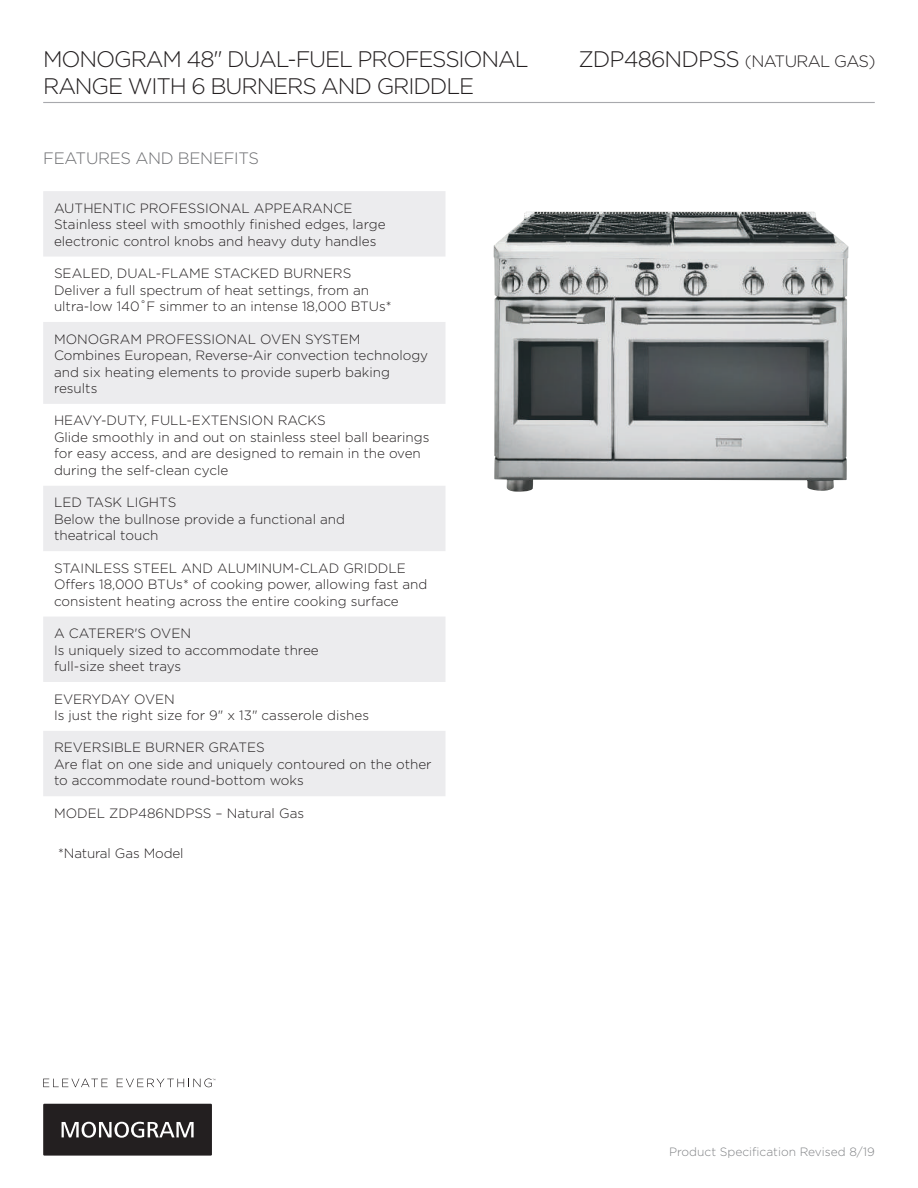
<style>
.page{position:relative;width:918px;height:1188px;background:#fff}
.page>*{position:absolute;margin:0;border:0;box-sizing:border-box;transform-origin:0 0}
.t1{font:300 22.5px "Gotham";letter-spacing:-.05em;color:#231f20}
.t2{font:300 16.5px "Gotham";letter-spacing:-.04em;color:#231f20}
.t3{font:300 16.5px "Gotham";letter-spacing:-.02em;color:#6c6d70}
.t4{font:300 13.5px/16.5px "Gotham";color:#231f20}
.t5{font:300 12px "Gotham";color:#808285}
.s1{font-size:22.5px}
</style>
<div class="page">
<hr style="left:43px;top:102px;width:832px;height:1px;background:#a8a9ad">
<svg style="left:43px;top:1104px;width:169px;height:52px;background:#393637"></svg>
<svg style="left:43px;top:1079px;width:65px;height:8px"></svg>
<svg style="left:117px;top:1078px;width:98px;height:9px"></svg>
<img style="left:493px;top:212px;width:355px;height:280px">
<svg style="left:43px;top:191px;width:402px;height:605px;fill:#ececee"></svg>
<h1 class="t1" style="left:43px;top:44px;width:487px">MONOGRAM 48" DUAL-FUEL PROFESSIONAL</h1>
<p class="t2" style="left:578px;top:50px;width:299px"><span class="s1">ZDP486NDPSS</span> (NATURAL GAS)</p>
<h1 class="t1" style="left:43px;top:71px;width:433px">RANGE WITH 6 BURNERS AND GRIDDLE</h1>
<p class="t3" style="left:43px;top:147px;width:217px">FEATURES AND BENEFITS</p>
<p class="t4" style="left:54px;top:199px;width:333px">AUTHENTIC PROFESSIONAL APPEARANCE<br>Stainless steel with smoothly finished edges, large electronic control knobs and heavy duty handles</p>
<p class="t4" style="left:54px;top:265px;width:339px">SEALED, DUAL-FLAME STACKED BURNERS<br>Deliver a full spectrum of heat settings, from an ultra-low 140˚F simmer to an intense 18,000 BTUs*</p>
<p class="t4" style="left:54px;top:330px;width:376px">MONOGRAM PROFESSIONAL OVEN SYSTEM Combines European, Reverse-Air convection technology and six heating elements to provide superb baking results</p>
<p class="t4" style="left:54px;top:412px;width:377px">HEAVY-DUTY, FULL-EXTENSION RACKS<br>Glide smoothly in and out on stainless steel ball bearings for easy access, and are designed to remain in the oven during the self-clean cycle</p>
<p class="t4" style="left:54px;top:494px;width:293px">LED TASK LIGHTS<br>Below the bullnose provide a functional and theatrical touch</p>
<p class="t4" style="left:54px;top:559px;width:375px">STAINLESS STEEL AND ALUMINUM-CLAD GRIDDLE<br>Offers 18,000 BTUs* of cooking power, allowing fast and consistent heating across the entire cooking surface</p>
<p class="t4" style="left:54px;top:625px;width:266px">A CATERER'S OVEN<br>Is uniquely sized to accommodate three full-size sheet trays</p>
<p class="t4" style="left:54px;top:690px;width:317px">EVERYDAY OVEN<br>Is just the right size for 9" x 13" casserole dishes</p>
<p class="t4" style="left:54px;top:739px;width:379px">REVERSIBLE BURNER GRATES<br>Are flat on one side and uniquely contoured on the other to accommodate round-bottom woks</p>
<p class="t4" style="left:54px;top:804px;width:252px">MODEL ZDP486NDPSS – Natural Gas</p>
<p class="t4" style="left:58px;top:844px;width:127px">*Natural Gas Model</p>
<p class="t5" style="left:669px;top:1144px;width:207px">Product Specification Revised 8/19</p>
</div>
